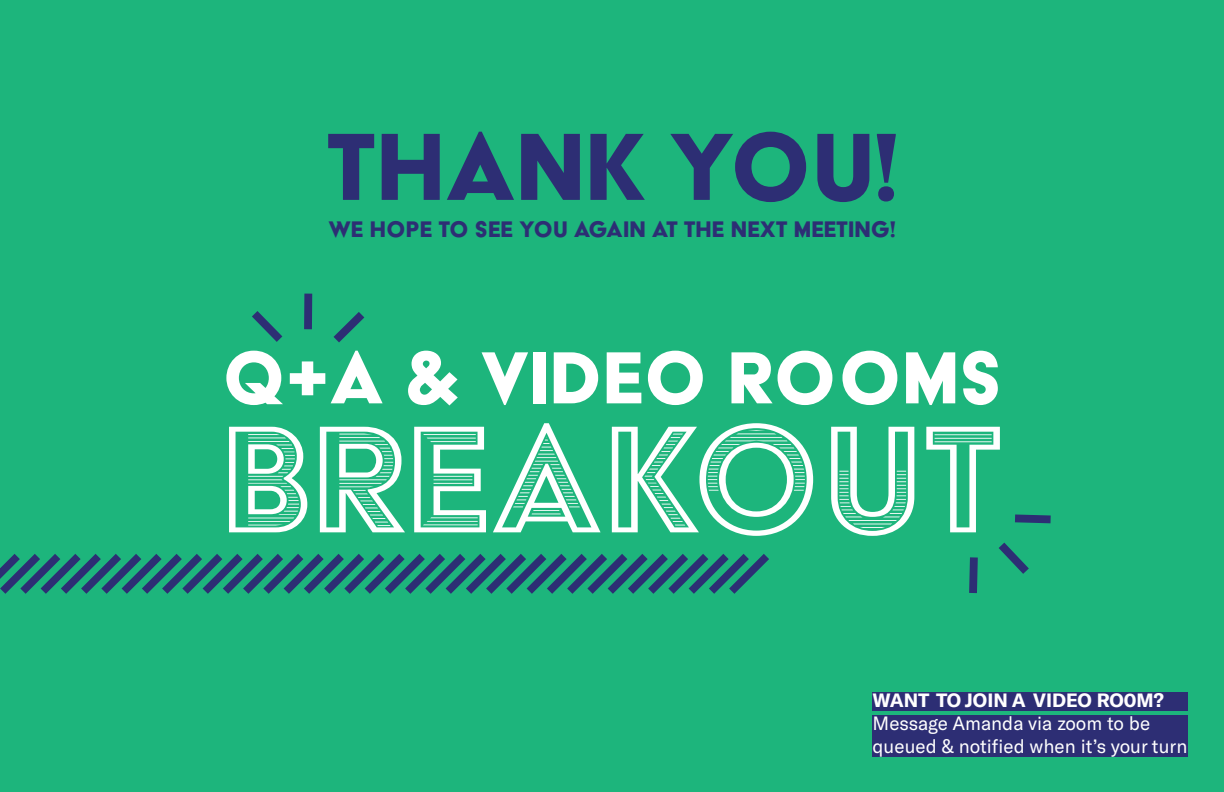
<style>
.page{position:relative;width:1224px;height:792px;background:#1db57c}
.page>*{position:absolute;margin:0;border:0;box-sizing:border-box;transform-origin:0 0}
.t1{font:176px "Acier BAT Text Gris";color:#fff}
.t2{font:110px "Acier BAT Text Solid";color:#2d2e74}
.t3{font:85px "Acier BAT Text Solid";color:#fff}
.t4{font:26px "Acier BAT Text Solid";color:#2d2e74}
.t5{font:19px/22.8px "GT America";color:#fff}
.t6{font:700 19px "GT America";color:#fff}
</style>
<div class="page">
<svg style="left:969px;top:514px;width:82px;height:80px"></svg>
<svg style="left:252px;top:293px;width:113px;height:50px"></svg>
<svg style="left:0;top:554px;width:769px;height:40px"></svg>
<div style="left:873px;top:692px;width:315px;height:19px;background:#2d2e74"></div>
<div style="left:873px;top:715px;width:315px;height:42px;background:#2d2e74"></div>
<h2 class="t2" style="left:326px;top:109px;width:573px">THANK YOU!</h2>
<h3 class="t4" style="left:328px;top:215px;width:569px">WE HOPE TO SEE YOU AGAIN AT THE NEXT MEETING!</h3>
<h3 class="t3" style="left:222px;top:333px;width:782px">Q+A &amp; VIDEO ROOMS</h3>
<h1 class="t1" style="left:221px;top:386px;width:784px">BREAKOUT</h1>
<p class="t6" style="left:873px;top:689px;width:293px">WANT TO JOIN A VIDEO RO0M?</p>
<p class="t5" style="left:873px;top:712px;width:316px">Message Amanda via zoom to be queued &amp; notified when it’s your turn</p>
</div>
